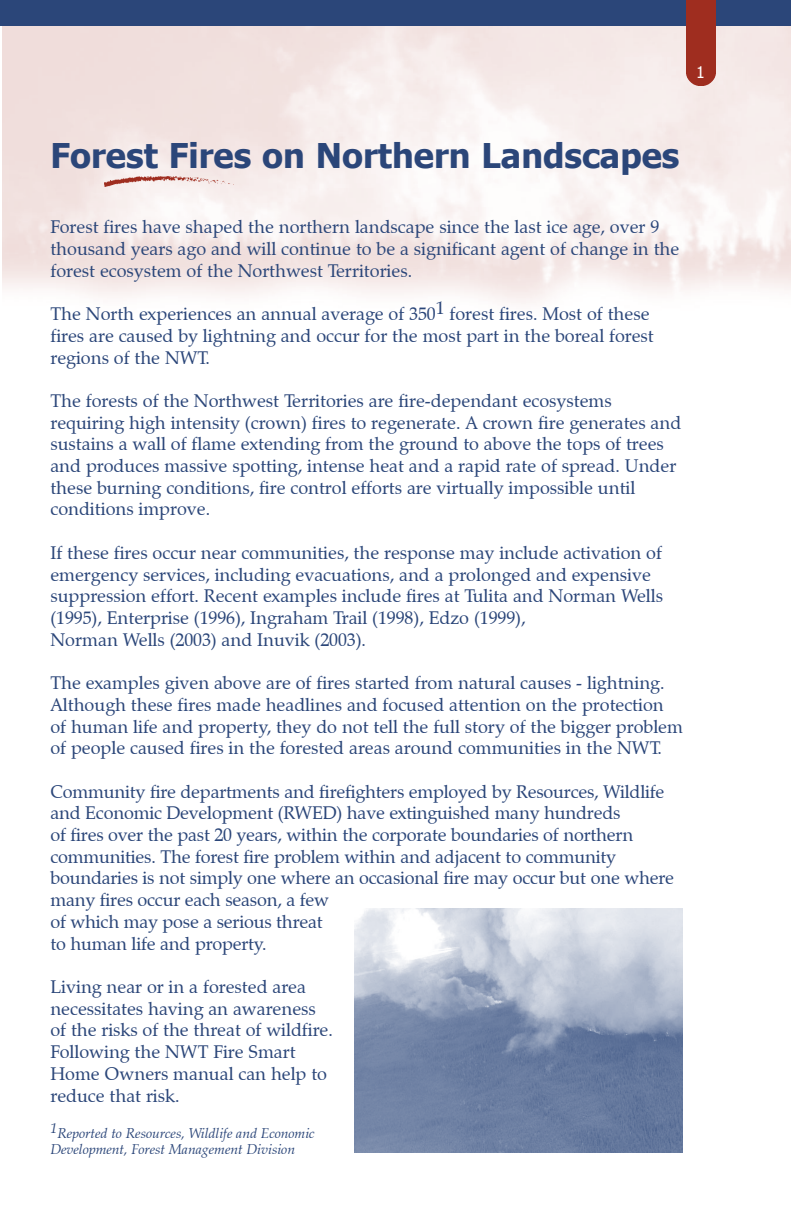
<style>
.page{position:relative;width:791px;height:1225px;background:#fff}
.page>*{position:absolute;margin:0;border:0;box-sizing:border-box;transform-origin:0 0}
.t1{font:700 34px "Tahoma";color:#2b4679}
.t2{font:18px/21.6px "Zapf Calligraphic 801 BT";color:#2b4679}
.t3{font:16px "Tahoma";color:#fff}
.t4{font:italic 14px/16.8px "Zapf Calligraphic 801 BT";color:#2b4679}
</style>
<div class="page">
<img style="left:2px;top:26px;width:789px;height:278px">
<img style="left:105px;top:176px;width:128px;height:11px">
<img style="left:354px;top:908px;width:329px;height:244px">
<div style="left:0;top:0;width:791px;height:26px;background:#2b4679"></div>
<div style="left:686px;top:0;width:29px;height:86px;background:#9f2d1f"></div>
<p class="t3" style="left:696px;top:61px;width:10px">1</p>
<h1 class="t1" style="left:50px;top:132px;width:630px">Forest Fires on Northern Landscapes</h1>
<p class="t2" style="left:50px;top:216px;width:630px">Forest fires have shaped the northern landscape since the last ice age, over 9 thousand years ago and will continue to be a significant agent of change in the forest ecosystem of the Northwest Territories.</p>
<p class="t2" style="left:50px;top:303px;width:605px">The North experiences an annual average of 3501 forest fires. Most of these fires are caused by lightning and occur for the most part in the boreal forest regions of the NWT.</p>
<p class="t2" style="left:50px;top:390px;width:632px">The forests of the Northwest Territories are fire-dependant ecosystems requiring high intensity (crown) fires to regenerate. A crown fire generates and sustains a wall of flame extending from the ground to above the tops of trees and produces massive spotting, intense heat and a rapid rate of spread. Under these burning conditions, fire control efforts are virtually impossible until conditions improve.</p>
<p class="t2" style="left:50px;top:541px;width:614px">If these fires occur near communities, the response may include activation of emergency services, including evacuations, and a prolonged and expensive suppression effort. Recent examples include fires at Tulita and Norman Wells (1995), Enterprise (1996), Ingraham Trail (1998), Edzo (1999),<br>Norman Wells (2003) and Inuvik (2003).</p>
<p class="t2" style="left:50px;top:672px;width:634px">The examples given above are of fires started from natural causes - lightning.<br>Although these fires made headlines and focused attention on the protection of human life and property, they do not tell the full story of the bigger problem of people caused fires in the forested areas around communities in the NWT.</p>
<p class="t2" style="left:50px;top:780px;width:625px">Community fire departments and firefighters employed by Resources, Wildlife and Economic Development (RWED) have extinguished many hundreds<br>of fires over the past 20 years, within the corporate boundaries of northern communities. The forest fire problem within and adjacent to community boundaries is not simply one where an occasional fire may occur but one where many fires occur each season, a few<br>of which may pose a serious threat<br>to human life and property.</p>
<p class="t2" style="left:50px;top:975px;width:284px">Living near or in a forested area necessitates having an awareness of the risks of the threat of wildfire.<br>Following the NWT Fire Smart<br>Home Owners manual can help to reduce that risk.</p>
<p class="t4" style="left:50px;top:1123px;width:266px">1Reported to Resources, Wildlife and Economic<br>Development, Forest Management Division</p>
</div>
